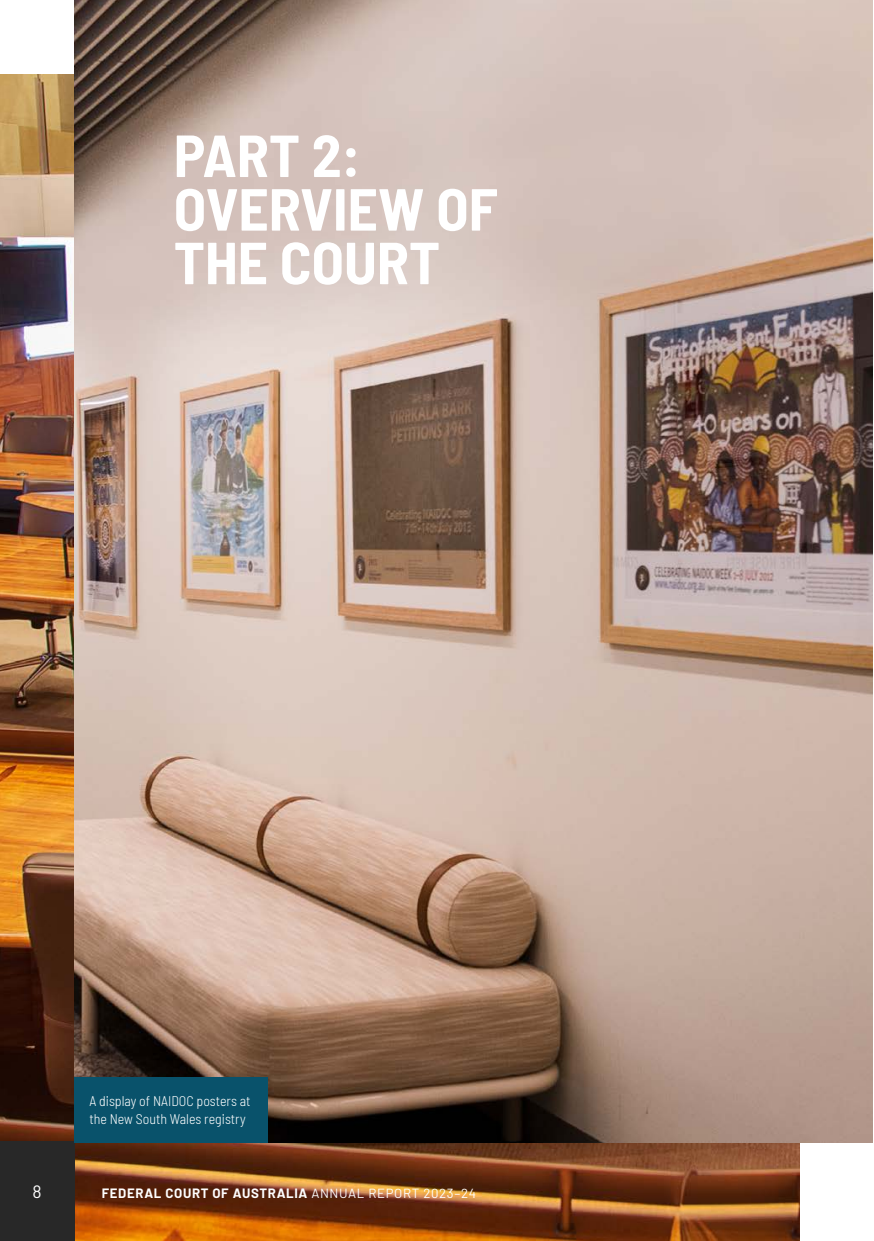
<style>
.page{position:relative;width:874px;height:1241px;background:#fff}
.page>*{position:absolute;margin:0;border:0;box-sizing:border-box;transform-origin:0 0}
.t1{font:700 semi-condensed 59.15px/53.6px "Barlow";color:#fff}
.t2{font:17.68px "Barlow";color:#fff}
.Body{font:300 semi-condensed 14px/17.5px "Barlow";color:#fff}
.t3{font:700 13.12px "Barlow";letter-spacing:.05em;color:#fff}
.s1{font-weight:400}
</style>
<div class="page">
<img style="left:0;top:74px;width:799px;height:1166px">
<div style="left:0;top:1141px;width:74px;height:99px;background:#282828"></div>
<img style="left:74px;top:0;width:797px;height:1142px">
<div style="left:74px;top:1076px;width:194px;height:66px;background:#09526b"></div>
<h2 class="t1" style="left:174px;top:125px;width:325px">PART 2:<br>OVERVIEW OF<br>THE COURT</h2>
<p class="Body" style="left:89px;top:1091px;width:162px">A display of NAIDOC posters at the New South Wales registry</p>
<p class="t2" style="left:33px;top:1178px;width:11px">8</p>
<p class="t3" style="left:102px;top:1183px;width:375px">FEDERAL COURT OF AUSTRALIA <span class="s1">ANNUAL REPORT 2023–24</span></p>
</div>
